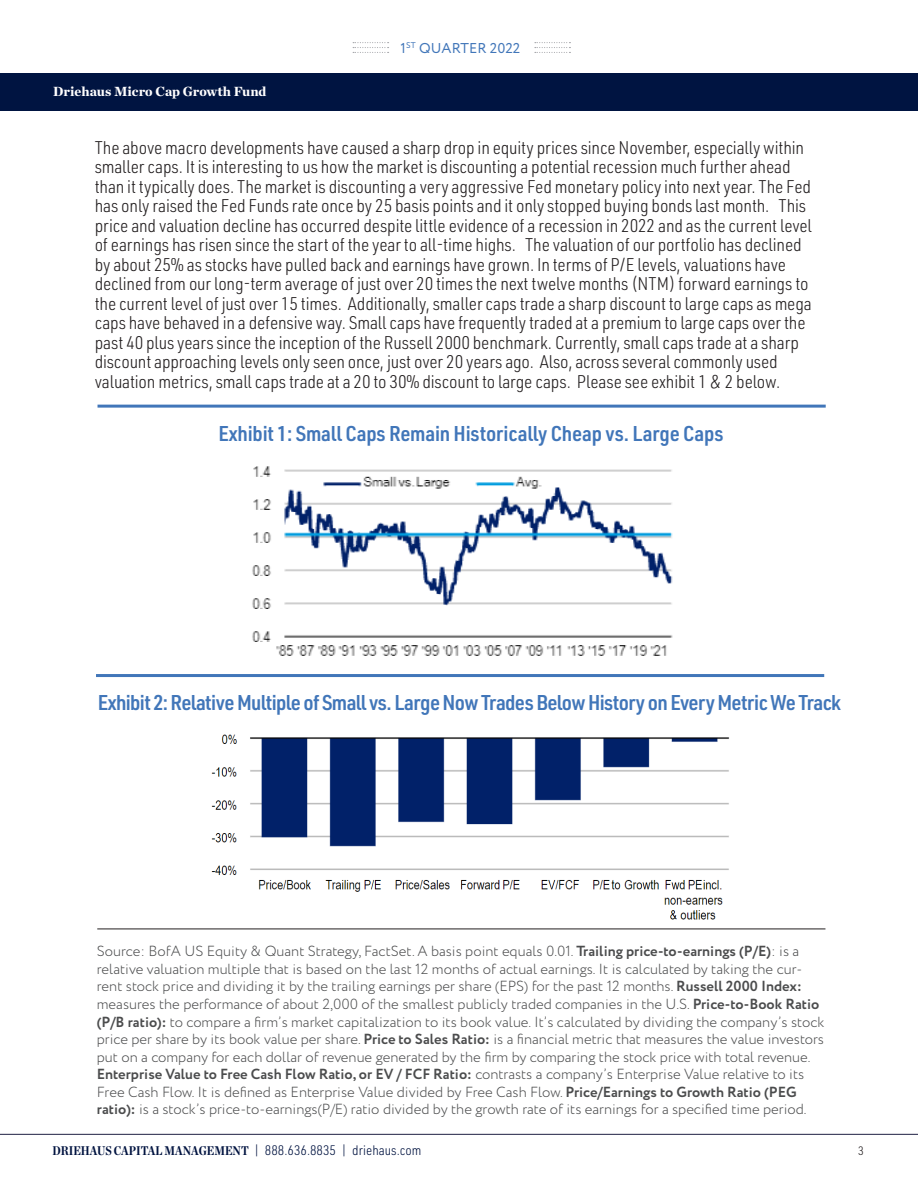
<style>
.page{position:relative;width:918px;height:1188px;background:#fff}
.page>*{position:absolute;margin:0;border:0;box-sizing:border-box;transform-origin:0 0}
.t1{font:600 21px "URWDIN Semi Cond";letter-spacing:-.02em;color:#4176b9}
.t2{font:300 18px/19.5px "URWDIN Semi Cond";letter-spacing:-.01em;color:#231f20}
.t3{font:300 14.7px/17.5px "Circe";color:#4b4c4d}
.t4{font:14.25px "Circe";letter-spacing:.01em;color:#4176b9}
.t5{font:300 13.5px "URWDIN Semi Cond";color:#001340}
.t6{font:900 13.5px "Chronicle Deck";color:#fff}
.t7{font:300 12px "URWDIN Semi Cond";color:#231f20}
.s1{font-weight:700}
.s2{font-family:"Chronicle Deck Cond";font-weight:700;font-size:12.75px}
</style>
<div class="page">
<svg style="left:353px;top:42px;width:36px;height:11px"></svg>
<svg style="left:535px;top:42px;width:35px;height:11px"></svg>
<hr style="left:0;top:1134px;width:918px;height:1px;background:#1f2043">
<div style="left:0;top:73px;width:17px;height:38px;background:#001441"></div>
<div style="left:2px;top:73px;width:916px;height:38px;background:#001441"></div>
<hr style="left:98px;top:405px;width:728px;height:3px;background:#4176b9">
<hr style="left:96px;top:674px;width:728px;height:3px;background:#4176b9">
<hr style="left:97px;top:929px;width:728px;height:1px;background:#231f20">
<img style="left:252px;top:466px;width:421px;height:190px">
<img style="left:211px;top:734px;width:519px;height:186px">
<p class="t6" style="left:53px;top:80px;width:215px">Driehaus Micro Cap Growth Fund</p>
<p class="t4" style="left:401px;top:39px;width:121px">1<sup>ST</sup> QUARTER 2022</p>
<p class="t2" style="left:95px;top:137px;width:719px">The above macro developments have caused a sharp drop in equity prices since November, especially within smaller caps. It is interesting to us how the market is discounting a potential recession much further ahead than it typically does. The market is discounting a very aggressive Fed monetary policy into next year. The Fed has only raised the Fed Funds rate once by 25 basis points and it only stopped buying bonds last month. This price and valuation decline has occurred despite little evidence of a recession in 2022 and as the current level of earnings has risen since the start of the year to all-time highs. The valuation of our portfolio has declined by about 25% as stocks have pulled back and earnings have grown. In terms of P/E levels, valuations have declined from our long-term average of just over 20 times the next twelve months (NTM) forward earnings to the current level of just over 15 times. Additionally, smaller caps trade a sharp discount to large caps as mega caps have behaved in a defensive way. Small caps have frequently traded at a premium to large caps over the past 40 plus years since the inception of the Russell 2000 benchmark. Currently, small caps trade at a sharp discount approaching levels only seen once, just over 20 years ago. Also, across several commonly used valuation metrics, small caps trade at a 20 to 30% discount to large caps. Please see exhibit 1 &amp; 2 below.</p>
<p class="t1" style="left:219px;top:419px;width:506px">Exhibit 1: Small Caps Remain Historically Cheap vs. Large Caps</p>
<p class="t1" style="left:98px;top:688px;width:745px">Exhibit 2: Relative Multiple of Small vs. Large Now Trades Below History on Every Metric We Track</p>
<p class="t3" style="left:97px;top:943px;width:729px">Source: BofA US Equity &amp; Quant Strategy, FactSet. A basis point equals 0.01. <span class="s1">Trailing price-to-earnings (P/E)</span>: is a relative valuation multiple that is based on the last 12 months of actual earnings. It is calculated by taking the cur&shy;rent stock price and dividing it by the trailing earnings per share (EPS) for the past 12 months. <span class="s1">Russell 2000 Index: </span>measures the performance of about 2,000 of the smallest publicly traded companies in the U.S. <span class="s1">Price-to-Book Ratio (P/B ratio):</span> to compare a firm’s market capitalization to its book value. It’s calculated by dividing the company’s stock price per share by its book value per share. <span class="s1">Price to Sales Ratio:</span> is a financial metric that measures the value investors put on a company for each dollar of revenue generated by the firm by comparing the stock price with total revenue.<br><span class="s1">Enterprise Value to Free Cash Flow Ratio, or EV / FCF Ratio:</span> contrasts a company’s Enterprise Value relative to its Free Cash Flow. It is defined as Enterprise Value divided by Free Cash Flow. <span class="s1">Price/Earnings to Growth Ratio (PEG ratio):</span> is a stock’s price-to-earnings(P/E) ratio divided by the growth rate of its earnings for a specified time period.</p>
<p class="t5" style="left:52px;top:1142px;width:371px"><span class="s2">DRIEHAUS CAPITAL MANAGEMENT</span> | 888.636.8835 | driehaus.com</p>
<p class="t7" style="left:858px;top:1143px;width:7px">3</p>
</div>
